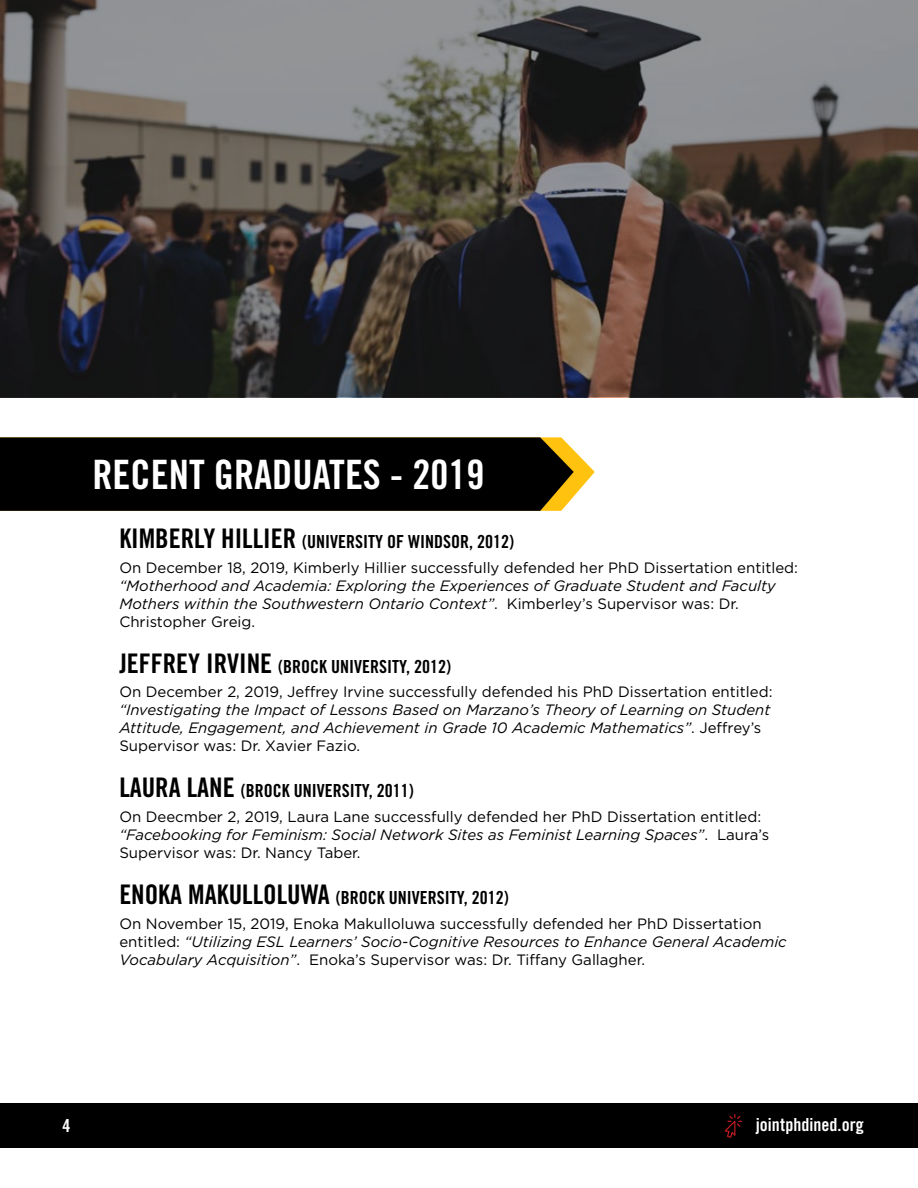
<style>
.page{position:relative;width:918px;height:1188px;background:#fff}
.page>*{position:absolute;margin:0;border:0;box-sizing:border-box;transform-origin:0 0}
.t1{font:40.5px "Trade Gothic LT Std Bd Cn 20";color:#fff}
.t2{font:18px "Trade Gothic LT Std Bd Cn 20";color:#000}
.t3{font:18px "Trade Gothic LT Std Bd Cn 20";color:#fff}
.t4{font:15px/18px "Gotham";color:#000}
.t5{font:italic 15px/18px "Gotham";color:#000}
.s1{font-size:27px}
.s2{font-style:normal}
.s3{font-style:italic}
</style>
<div class="page">
<div style="left:0;top:1104px;width:918px;height:44px;background:#000"></div>
<svg style="left:724px;top:1114px;width:18px;height:24px"></svg>
<svg style="left:574px;top:450px;width:21px;height:46px"></svg>
<div style="left:0;top:437px;width:574px;height:74px;background:#000"></div>
<svg style="left:0;top:0;width:918px;height:397px;background:#4c4948"></svg>
<h1 class="t1" style="left:92px;top:450px;width:394px">RECENT GRADUATES - 2019</h1>
<p class="t2" style="left:119px;top:531px;width:396px"><span class="s1">KIMBERLY HILLIER</span> (UNIVERSITY OF WINDSOR, 2012)</p>
<p class="t4" style="left:119px;top:558px;width:680px">On December 18, 2019, Kimberly Hillier successfully defended her PhD Dissertation entitled:</p>
<p class="t5" style="left:119px;top:576px;width:658px">“Motherhood and Academia: Exploring the Experiences of Graduate Student and Faculty<br>Mothers within the Southwestern Ontario Context”<span class="s2">. Kimberley’s Supervisor was: Dr.<br>Christopher Greig.</span></p>
<p class="t2" style="left:119px;top:655px;width:333px"><span class="s1">JEFFREY IRVINE</span> (BROCK UNIVERSITY, 2012)</p>
<p class="t4" style="left:119px;top:683px;width:655px">On December 2, 2019, Jeffrey Irvine successfully defended his PhD Dissertation entitled:</p>
<p class="t5" style="left:119px;top:701px;width:653px">“Investigating the Impact of Lessons Based on Marzano’s Theory of Learning on Student<br>Attitude, Engagement, and Achievement in Grade 10 Academic Mathematics”<span class="s2">. Jeffrey’s<br>Supervisor was: Dr. Xavier Fazio.</span></p>
<p class="t2" style="left:119px;top:780px;width:296px"><span class="s1">LAURA LANE</span> (BROCK UNIVERSITY, 2011)</p>
<p class="t4" style="left:119px;top:807px;width:652px">On Deecmber 2, 2019, Laura Lane successfully defended her PhD Dissertation entitled: <span class="s3">“Facebooking for Feminism: Social Network Sites as Feminist Learning Spaces”</span>. Laura’s<br>Supervisor was: Dr. Nancy Taber.</p>
<p class="t2" style="left:119px;top:887px;width:391px"><span class="s1">ENOKA MAKULLOLUWA</span> (BROCK UNIVERSITY, 2012)</p>
<p class="t4" style="left:119px;top:914px;width:669px">On November 15, 2019, Enoka Makulloluwa successfully defended her PhD Dissertation entitled: <span class="s3">“Utilizing ESL Learners’ Socio-Cognitive Resources to Enhance General Academic<br>Vocabulary Acquisition”</span>. Enoka’s Supervisor was: Dr. Tiffany Gallagher.</p>
<p class="t3" style="left:62px;top:1114px;width:9px">4</p>
<p class="t3" style="left:756px;top:1114px;width:110px">jointphdined.org</p>
</div>
